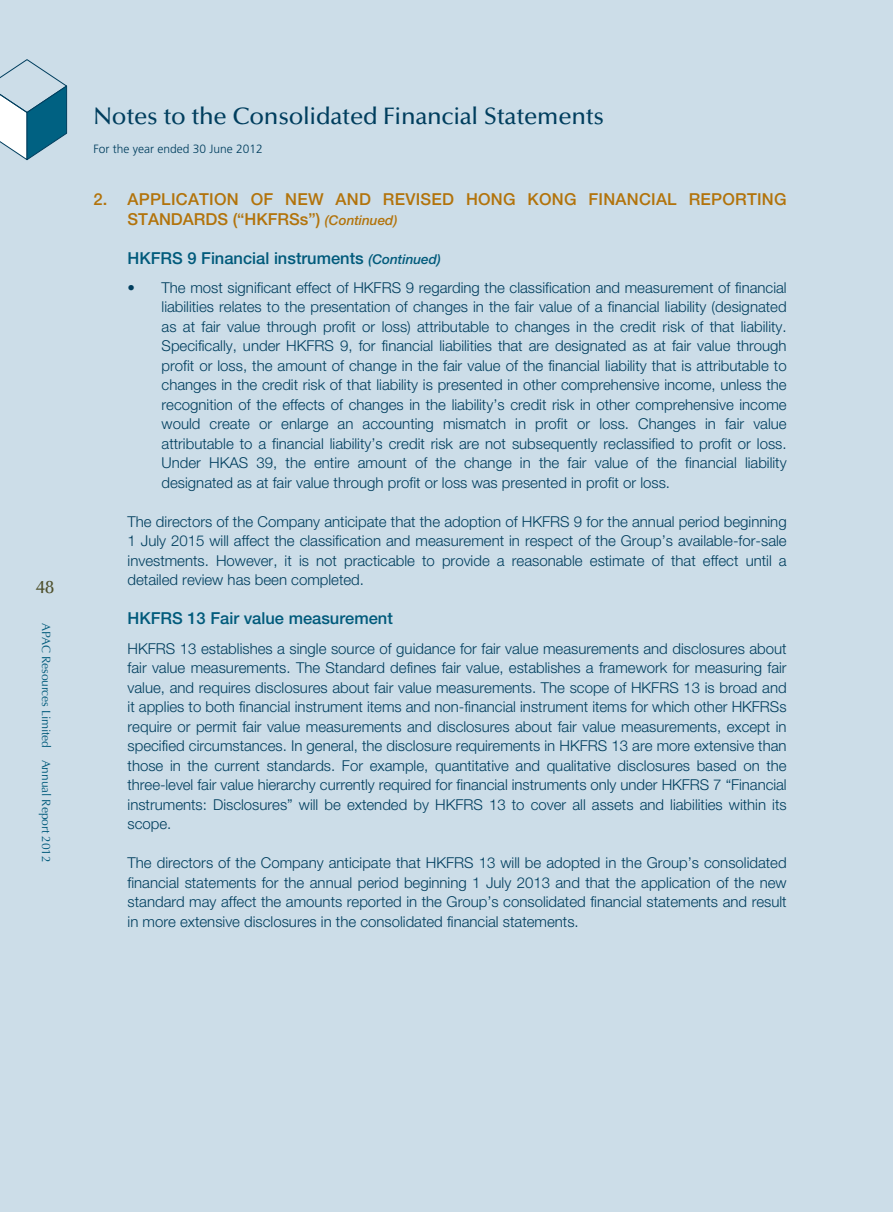
<style>
.page{position:relative;width:893px;height:1212px;background:#ccdde8}
.page>*{position:absolute;margin:0;border:0;box-sizing:border-box;transform-origin:0 0}
.t1{font:500 24px "Optima LT Std";letter-spacing:-.01em;color:#003e5e}
.t2{font:500 18px "Optima LT Std";color:#4f512d}
.t3{font:500 16.5px/19.5px "Helvetica Neue LT Std";letter-spacing:.015em;color:#b2730b}
.t4{font:500 16.5px "Helvetica Neue LT Std";color:#005a7b}
.t5{font:300 15px/19.5px "Helvetica Neue LT Std";color:#003e5e;text-align:justify}
.t6{font:12px "Optima LT Std";letter-spacing:-.01em;color:#005a7b}
.t7{font:300 12px "Frutiger LT Std";color:#003e5e}
.s1{font-style:italic;font-size:13.5px}
</style>
<div class="page">
<svg style="left:0;top:59px;width:68px;height:102px"></svg>
<p class="t2" style="left:36px;top:580px;width:19px">48</p>
<p class="t6" style="left:51px;top:623px;width:240px;rotate:90deg">APAC Resources Limited Annual Report 2012</p>
<h1 class="t1" style="left:94px;top:106px;width:512px">Notes to the Consolidated Financial Statements</h1>
<p class="t7" style="left:94px;top:144px;width:171px">For the year ended 30 June 2012</p>
<p class="t3" style="left:128px;top:191px;width:661px;text-indent:-34px">2. APPLICATION OF NEW AND REVISED HONG KONG FINANCIAL REPORTING<br>STANDARDS (“HKFRSs”) <span class="s1">(Continued)</span></p>
<p class="t4" style="left:128px;top:252px;width:315px">HKFRS 9 Financial instruments <span class="s1">(Continued)</span></p>
<p class="t5" style="left:162px;top:279px;width:627px;text-indent:-34px">• The most significant effect of HKFRS 9 regarding the classification and measurement of financial liabilities relates to the presentation of changes in the fair value of a financial liability (designated as at fair value through profit or loss) attributable to changes in the credit risk of that liability.<br>Specifically, under HKFRS 9, for financial liabilities that are designated as at fair value through profit or loss, the amount of change in the fair value of the financial liability that is attributable to changes in the credit risk of that liability is presented in other comprehensive income, unless the recognition of the effects of changes in the liability’s credit risk in other comprehensive income would create or enlarge an accounting mismatch in profit or loss. Changes in fair value attributable to a financial liability’s credit risk are not subsequently reclassified to profit or loss.<br>Under HKAS 39, the entire amount of the change in the fair value of the financial liability designated as at fair value through profit or loss was presented in profit or loss.</p>
<p class="t5" style="left:128px;top:513px;width:661px">The directors of the Company anticipate that the adoption of HKFRS 9 for the annual period beginning 1 July 2015 will affect the classification and measurement in respect of the Group’s available-for-sale investments. However, it is not practicable to provide a reasonable estimate of that effect until a detailed review has been completed.</p>
<p class="t4" style="left:128px;top:612px;width:267px">HKFRS 13 Fair value measurement</p>
<p class="t5" style="left:128px;top:640px;width:661px">HKFRS 13 establishes a single source of guidance for fair value measurements and disclosures about fair value measurements. The Standard defines fair value, establishes a framework for measuring fair value, and requires disclosures about fair value measurements. The scope of HKFRS 13 is broad and it applies to both financial instrument items and non-financial instrument items for which other HKFRSs require or permit fair value measurements and disclosures about fair value measurements, except in specified circumstances. In general, the disclosure requirements in HKFRS 13 are more extensive than those in the current standards. For example, quantitative and qualitative disclosures based on the three-level fair value hierarchy currently required for financial instruments only under HKFRS 7 “Financial instruments: Disclosures” will be extended by HKFRS 13 to cover all assets and liabilities within its scope.</p>
<p class="t5" style="left:128px;top:854px;width:661px">The directors of the Company anticipate that HKFRS 13 will be adopted in the Group’s consolidated financial statements for the annual period beginning 1 July 2013 and that the application of the new standard may affect the amounts reported in the Group’s consolidated financial statements and result in more extensive disclosures in the consolidated financial statements.</p>
</div>
